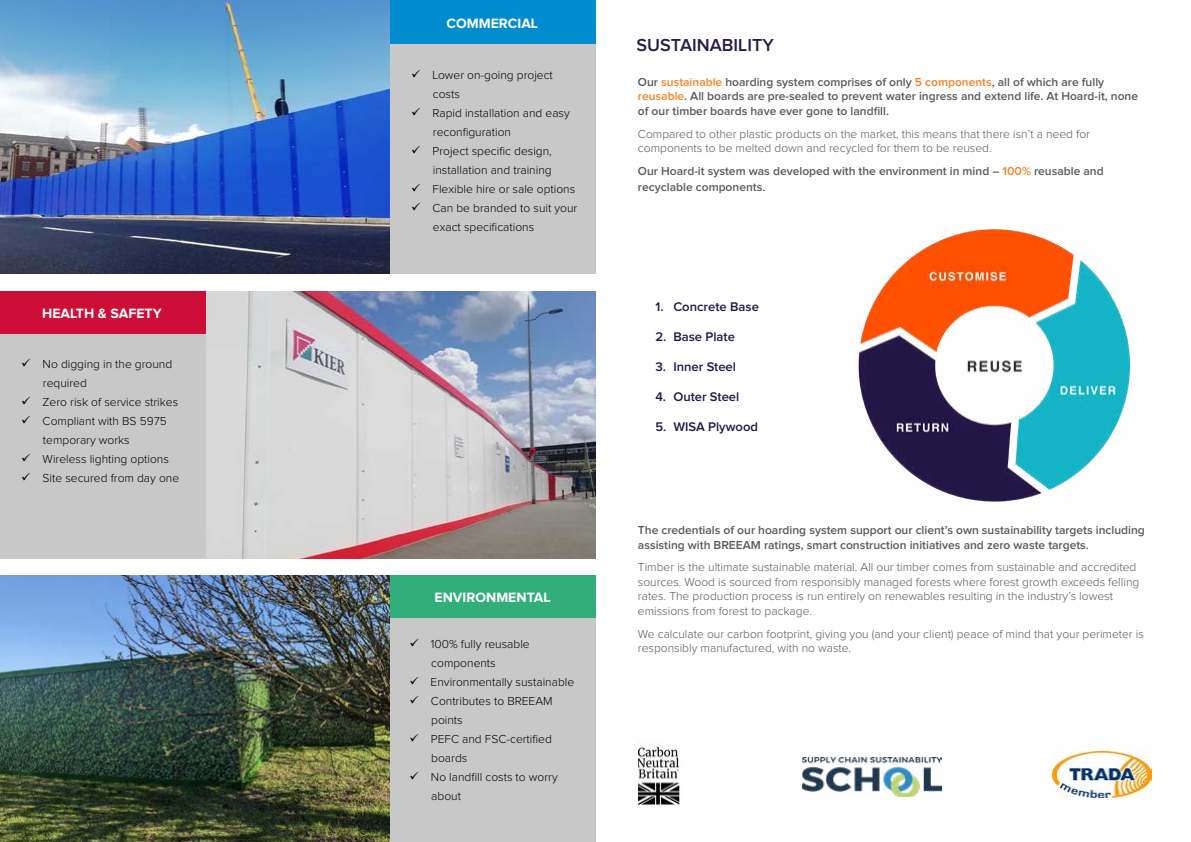
<style>
.page{position:relative;width:1191px;height:842px;background:#fff}
.page>*{position:absolute;margin:0;border:0;box-sizing:border-box;transform-origin:0 0}
.t1{font:600 18px "Proxima Nova";color:#291c45}
.t2{font:700 14px "Proxima Nova";color:#fff}
.t3{font:600 13px "Proxima Nova";color:#211646}
.t4{font:300 12px/14.4px "Proxima Nova";color:#58595b}
.t5{font:300 12px/19px "Proxima Nova";color:#000}
.t6{font:600 12px/14.4px "Proxima Nova";color:#58595b}
.s1{color:#f58220}
</style>
<div class="page">
<img style="left:206px;top:291px;width:389px;height:267px">
<div style="left:389px;top:0;width:206px;height:45px;background:#008ccf"></div>
<div style="left:389px;top:45px;width:206px;height:229px;background:#c8c8c8"></div>
<div style="left:0;top:334px;width:206px;height:224px;background:#c8c8c8"></div>
<div style="left:0;top:291px;width:206px;height:43px;background:#cc0d36"></div>
<div style="left:390px;top:618px;width:205px;height:224px;background:#c8c8c8"></div>
<div style="left:390px;top:575px;width:205px;height:43px;background:#32ae7b"></div>
<img style="left:0;top:0;width:389px;height:274px">
<img style="left:0;top:575px;width:390px;height:267px">
<img style="left:1052px;top:751px;width:99px;height:47px">
<img style="left:802px;top:757px;width:139px;height:40px">
<img style="left:858px;top:229px;width:273px;height:273px">
<img style="left:638px;top:741px;width:46px;height:65px">
<p class="t2" style="left:42px;top:307px;width:121px">HEALTH &amp; SAFETY</p>
<p class="t5" style="left:43px;top:355px;width:131px;text-indent:-22px">✓ No digging in the ground required</p>
<p class="t5" style="left:21px;top:393px;width:158px">✓ Zero risk of service strikes</p>
<p class="t5" style="left:43px;top:412px;width:125px;text-indent:-22px">✓ Compliant with BS 5975 temporary works</p>
<p class="t5" style="left:21px;top:450px;width:149px">✓ Wireless lighting options</p>
<p class="t5" style="left:21px;top:469px;width:160px">✓ Site secured from day one</p>
<p class="t2" style="left:446px;top:17px;width:93px">COMMERCIAL</p>
<p class="t5" style="left:433px;top:66px;width:122px;text-indent:-22px">✓ Lower on-going project costs</p>
<p class="t5" style="left:433px;top:104px;width:138px;text-indent:-22px">✓ Rapid installation and easy reconfiguration</p>
<p class="t5" style="left:411px;top:142px;width:142px;text-align:right">✓ Project specific design, installation and training</p>
<p class="t5" style="left:411px;top:180px;width:166px">✓ Flexible hire or sale options</p>
<p class="t5" style="left:433px;top:199px;width:146px;text-indent:-22px">✓ Can be branded to suit your exact specifications</p>
<p class="t2" style="left:434px;top:591px;width:118px">ENVIRONMENTAL</p>
<p class="t5" style="left:431px;top:635px;width:100px;text-indent:-22px">✓ 100% fully reusable components</p>
<p class="t5" style="left:409px;top:673px;width:166px">✓ Environmentally sustainable</p>
<p class="t5" style="left:431px;top:692px;width:123px;text-indent:-22px">✓ Contributes to BREEAM points</p>
<p class="t5" style="left:431px;top:730px;width:122px;text-indent:-22px">✓ PEFC and FSC-certified boards</p>
<p class="t5" style="left:431px;top:768px;width:128px;text-indent:-22px">✓ No landfill costs to worry about</p>
<h1 class="t1" style="left:636px;top:37px;width:139px">SUSTAINABILITY</h1>
<p class="t6" style="left:638px;top:75px;width:501px">Our <span class="s1">sustainable</span> hoarding system comprises of only <span class="s1">5 components</span>, all of which are fully <span class="s1">reusable</span>. All boards are pre-sealed to prevent water ingress and extend life. At Hoard-it, none of our timber boards have ever gone to landfill.</p>
<p class="t4" style="left:638px;top:127px;width:453px">Compared to other plastic products on the market, this means that there isn’t a need for components to be melted down and recycled for them to be reused.</p>
<p class="t6" style="left:638px;top:164px;width:467px;line-height:15.6px">Our Hoard-it system was developed with the environment in mind – <span class="s1">100%</span> reusable and recyclable components.</p>
<p class="t3" style="left:655px;top:301px;width:105px">1. Concrete Base</p>
<p class="t3" style="left:655px;top:331px;width:81px">2. Base Plate</p>
<p class="t3" style="left:655px;top:361px;width:82px">3. Inner Steel</p>
<p class="t3" style="left:655px;top:390px;width:85px">4. Outer Steel</p>
<p class="t3" style="left:655px;top:420px;width:104px">5. WISA Plywood</p>
<p class="t6" style="left:638px;top:523px;width:508px">The credentials of our hoarding system support our client’s own sustainability targets including assisting with BREEAM ratings, smart construction initiatives and zero waste targets.</p>
<p class="t4" style="left:638px;top:561px;width:503px">Timber is the ultimate sustainable material. All our timber comes from sustainable and accredited sources. Wood is sourced from responsibly managed forests where forest growth exceeds felling rates. The production process is run entirely on renewables resulting in the industry’s lowest emissions from forest to package.</p>
<p class="t4" style="left:638px;top:627px;width:507px">We calculate our carbon footprint, giving you (and your client) peace of mind that your perimeter is responsibly manufactured, with no waste.</p>
</div>
